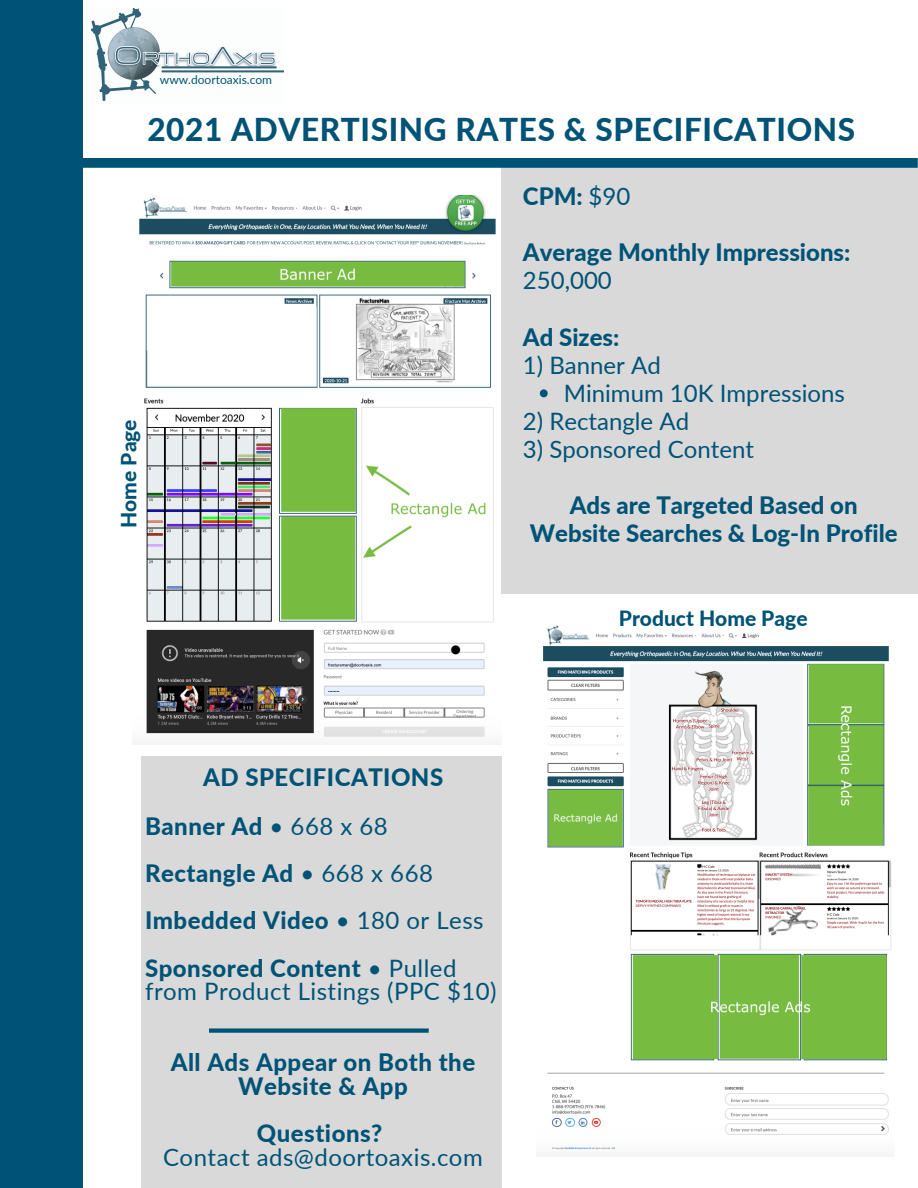
<style>
.page{position:relative;width:918px;height:1188px;background:#fff}
.page>*{position:absolute;margin:0;border:0;box-sizing:border-box;transform-origin:0 0}
.t1{font:800 31.5px "Lato";letter-spacing:.02em;color:#005376}
.t2{font:800 24px/23.7px "Lato";letter-spacing:.02em;color:#005376;text-align:center}
.t3{font:800 24px/28.2px "Lato";color:#005376}
.t4{font:24px/23.7px "Lato";letter-spacing:.02em;color:#005376}
.t5{font:24px "Lato";color:#005376}
.t6{font:24px "Lato";color:#000}
.t7{font:800 21px "Lato";color:#005376}
.t8{font:12px "Lato";color:#005376}
.s1{font-weight:400}
.s2{font-weight:800}
</style>
<div class="page">
<div style="left:0;top:0;width:82px;height:1188px;background:#005376"></div>
<img style="left:92px;top:9px;width:191px;height:92px">
<img style="left:132px;top:196px;width:369px;height:549px">
<img style="left:543px;top:625px;width:348px;height:525px">
<div style="left:501px;top:162px;width:417px;height:432px;background:#d9d9d9"></div>
<svg style="left:540px;top:389px;width:8px;height:8px"></svg>
<svg style="left:83px;top:158px;width:835px;height:10px;background:#045678"></svg>
<div style="left:141px;top:756px;width:361px;height:432px;background:#d9d9d9"></div>
<svg style="left:209px;top:1028px;width:220px;height:5px"></svg>
<p class="t8" style="left:160px;top:72px;width:114px">www.doortoaxis.com</p>
<p class="t1" style="left:147px;top:110px;width:709px">2021 ADVERTISING RATES &amp; SPECIFICATIONS</p>
<p class="t7" style="left:116px;top:528px;width:110px;rotate:-90deg">Home Page</p>
<p class="t2" style="left:523px;top:184px;width:109px">CPM: <span class="s1">$90</span></p>
<p class="t3" style="left:523px;top:238px;width:329px">Average Monthly Impressions:<br><span class="s1">250,000</span></p>
<p class="t2" style="left:523px;top:324px;width:98px">Ad Sizes:</p>
<p class="t5" style="left:523px;top:350px;width:139px">1) Banner Ad</p>
<p class="t5" style="left:523px;top:406px;width:168px">2) Rectangle Ad</p>
<p class="t5" style="left:523px;top:434px;width:233px">3) Sponsored Content</p>
<p class="t3" style="left:530px;top:491px;width:369px;text-align:center">Ads are Targeted Based on<br>Website Searches &amp; Log-In Profile</p>
<p class="t5" style="left:564px;top:378px;width:283px">Minimum 10K Impressions</p>
<p class="t6" style="left:449px;top:634px;width:15px">•</p>
<p class="t7" style="left:619px;top:605px;width:190px">Product Home Page</p>
<p class="t2" style="left:203px;top:765px;width:242px">AD SPECIFICATIONS</p>
<p class="t2" style="left:145px;top:814px;width:244px">Banner Ad <span class="s1">• 668 x 68</span></p>
<p class="t2" style="left:145px;top:861px;width:289px">Rectangle Ad <span class="s1">• 668 x 668</span></p>
<p class="t2" style="left:145px;top:908px;width:340px">Imbedded Video <span class="s1">• 180 or Less</span></p>
<p class="t4" style="left:145px;top:956px;width:353px"><span class="s2">Sponsored Content</span> • Pulled from Product Listings (PPC $10)</p>
<p class="t2" style="left:171px;top:1050px;width:306px">All Ads Appear on Both the<br>Website &amp; App</p>
<p class="t2" style="left:257px;top:1121px;width:127px">Questions?</p>
<p class="t4" style="left:163px;top:1145px;width:321px">Contact ads@doortoaxis.com</p>
</div>
